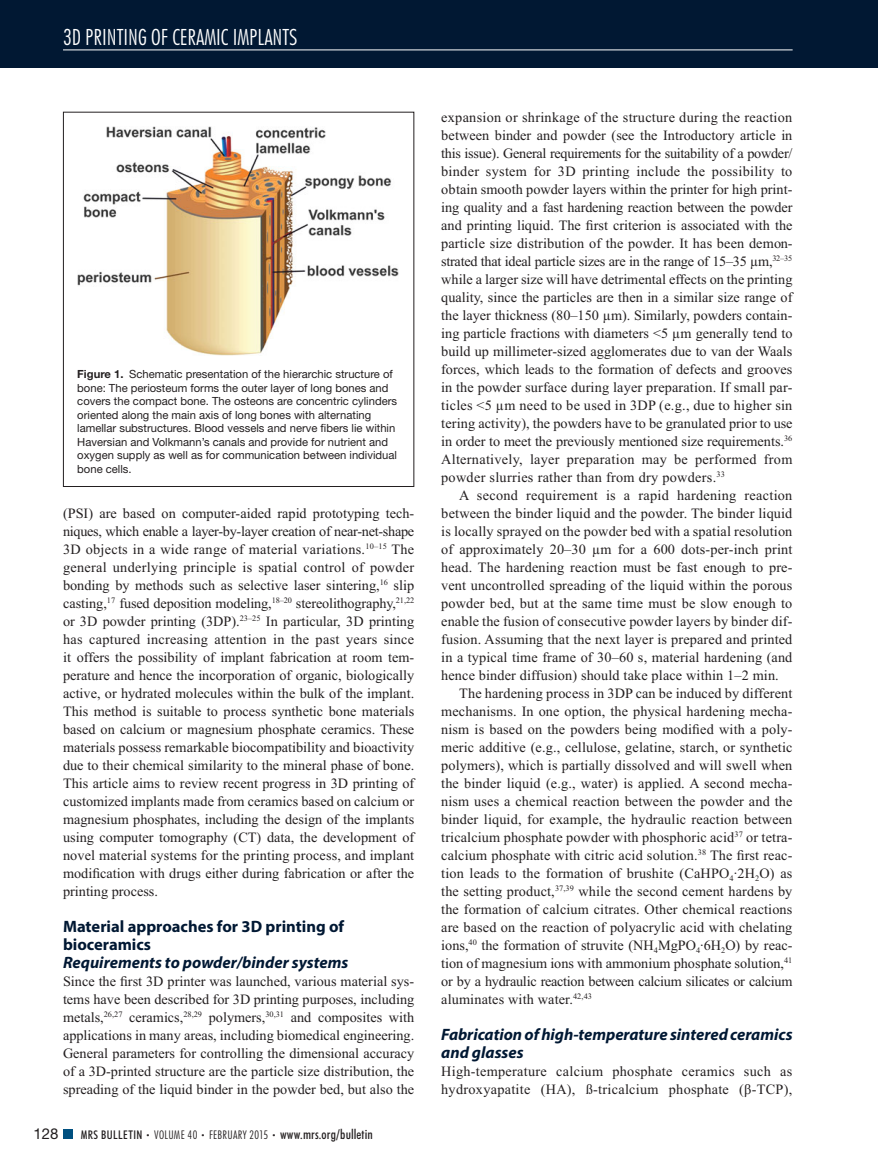
<style>
.page{position:relative;width:878px;height:1175px;background:#fff}
.page>*{position:absolute;margin:0;border:0;box-sizing:border-box;transform-origin:0 0}
.t1{font:300 condensed 22.5px "Futura BT";color:#fff}
.t2{font:italic 700 16.5px/18px "Myriad Pro";letter-spacing:-.005em;color:#011833}
.t3{font:700 16.5px/18px "Myriad Pro";color:#011833}
.t4{font:15px "Helvetica Neue LT Std";color:#231f20}
.t5{font:14.25px/18px "Times New Roman";letter-spacing:.01em;color:#231f20;text-align:justify}
.t6{font:14.25px "Times New Roman";letter-spacing:-.02em;color:#231f20}
.t7{font:300 condensed 12px "Futura BT";letter-spacing:.02em;color:#231f20}
.t8{font:11.25px/13.5px "Helvetica Neue LT Std";color:#231f20}
.s1{font-weight:700}
.s2{font-weight:500}
.s3{font-size:7.5px}
.s4{font-weight:500;font-size:13.5px}
</style>
<div class="page">
<div style="left:0;top:0;width:878px;height:68px;background:#011833"></div>
<hr style="left:63px;top:50px;width:729px;height:1px;background:#fff">
<div style="left:63px;top:1130px;width:9px;height:8px;background:#005080"></div>
<img style="left:77px;top:126px;width:321px;height:230px">
<div style="left:63px;top:112px;width:351px;height:375px;border:1px solid #231f20"></div>
<h1 class="t1" style="left:63px;top:29px;width:236px">3D PRINTING OF CERAMIC IMPLANTS</h1>
<p class="t8" style="left:77px;top:368px;width:321px"><span class="s1">Figure 1.</span> Schematic presentation of the hierarchic structure of bone: The periosteum forms the outer layer of long bones and covers the compact bone. The osteons are concentric cylinders oriented along the main axis of long bones with alternating lamellar substructures. Blood vessels and nerve fibers lie within Haversian and Volkmann’s canals and provide for nutrient and oxygen supply as well as for communication between individual bone cells.</p>
<p class="t5" style="left:63px;top:505px;width:353px">(PSI) are based on computer-aided rapid prototyping tech&shy;niques, which enable a layer-by-layer creation of near-net-shape 3D objects in a wide range of material variations. <sup>10</sup> <sup>–</sup> <sup>15</sup> The general underlying principle is spatial control of powder bonding by methods such as selective laser sintering, <sup>16</sup> slip casting, <sup>17</sup> fused deposition modeling, <sup>18</sup> <sup>–</sup> <sup>20</sup> stereolithography, <sup>21</sup> <sup>,</sup> <sup>22 </sup>or 3D powder printing (3DP). <sup>23</sup> <sup>–</sup> <sup>25</sup> In particular, 3D printing has captured increasing attention in the past years since it offers the possibility of implant fabrication at room tem&shy;perature and hence the incorporation of organic, biologically active, or hydrated molecules within the bulk of the implant.<br>This method is suitable to process synthetic bone materials based on calcium or magnesium phosphate ceramics. These materials possess remarkable biocompatibility and bioactivity due to their chemical similarity to the mineral phase of bone.<br>This article aims to review recent progress in 3D printing of customized implants made from ceramics based on calcium or magnesium phosphates, including the design of the implants using computer tomography (CT) data, the development of novel material systems for the printing process, and implant modification with drugs either during fabrication or after the printing process.</p>
<p class="t3" style="left:63px;top:918px;width:282px">Material approaches for 3D printing of bioceramics</p>
<p class="t2" style="left:63px;top:954px;width:287px">Requirements to powder/binder systems</p>
<p class="t5" style="left:63px;top:973px;width:353px">Since the first 3D printer was launched, various material sys&shy;tems have been described for 3D printing purposes, including metals, <sup>26</sup> <sup>,</sup> <sup>27</sup> ceramics, <sup>28</sup> <sup>,</sup> <sup>29</sup> polymers, <sup>30</sup> <sup>,</sup> <sup>31</sup> and composites with applications in many areas, including biomedical engineering.<br>General parameters for controlling the dimensional accuracy of a 3D-printed structure are the particle size distribution, the spreading of the liquid binder in the powder bed, but also the</p>
<p class="t4" style="left:34px;top:1128px;width:27px">128</p>
<p class="t7" style="left:81px;top:1130px;width:294px"><span class="s2">MRS BULLETIN</span> <span class="s3">•</span> VOLUME 40 <span class="s3">•</span> FEBRUARY 2015 <span class="s3">•</span> <span class="s4">www.mrs.org/bulletin</span></p>
<p class="t5" style="left:441px;top:109px;width:353px">expansion or shrinkage of the structure during the reaction between binder and powder (see the Introductory article in this issue). General requirements for the suitability of a powder/ binder system for 3D printing include the possibility to obtain smooth powder layers within the printer for high print&shy;ing quality and a fast hardening reaction between the powder and printing liquid. The first criterion is associated with the particle size distribution of the powder. It has been demon&shy;strated that ideal particle sizes are in the range of 15–35 µm, <sup>32</sup> <sup>–</sup> <sup>35 </sup>while a larger size will have detrimental effects on the printing quality, since the particles are then in a similar size range of the layer thickness (80–150 µm). Similarly, powders contain&shy;ing particle fractions with diameters &lt;5 µm generally tend to build up millimeter-sized agglomerates due to van der Waals forces, which leads to the formation of defects and grooves in the powder surface during layer preparation. If small par&shy;ticles &lt;5 µm need to be used in 3DP (e.g., due to higher sin tering activity), the powders have to be granulated prior to use in order to meet the previously mentioned size requirements. <sup>36<br></sup>Alternatively, layer preparation may be performed from powder slurries rather than from dry powders. <sup>33</sup></p>
<p class="t5" style="left:459px;top:487px;width:335px">A second requirement is a rapid hardening reaction</p>
<p class="t5" style="left:441px;top:505px;width:353px">between the binder liquid and the powder. The binder liquid</p>
<p class="t5" style="left:441px;top:523px;width:353px">is locally sprayed on the powder bed with a spatial resolution</p>
<p class="t5" style="left:441px;top:541px;width:353px">of approximately 20–30 µm for a 600 dots-per-inch print</p>
<p class="t5" style="left:441px;top:559px;width:353px">head. The hardening reaction must be fast enough to pre-</p>
<p class="t5" style="left:441px;top:577px;width:353px">vent uncontrolled spreading of the liquid within the porous</p>
<p class="t5" style="left:441px;top:595px;width:352px">powder bed, but at the same time must be slow enough to</p>
<p class="t5" style="left:441px;top:613px;width:352px">enable the fusion of consecutive powder layers by binder dif-</p>
<p class="t5" style="left:441px;top:631px;width:353px">fusion. Assuming that the next layer is prepared and printed</p>
<p class="t5" style="left:441px;top:649px;width:353px">in a typical time frame of 30–60 s, material hardening (and</p>
<p class="t5" style="left:441px;top:667px;width:339px">hence binder diffusion) should take place within 1–2 min.</p>
<p class="t5" style="left:459px;top:685px;width:334px">The hardening process in 3DP can be induced by different</p>
<p class="t5" style="left:441px;top:703px;width:353px">mechanisms. In one option, the physical hardening mecha-</p>
<p class="t5" style="left:441px;top:721px;width:353px">nism is based on the powders being modified with a poly-</p>
<p class="t5" style="left:441px;top:739px;width:353px">meric additive (e.g., cellulose, gelatine, starch, or synthetic</p>
<p class="t5" style="left:441px;top:757px;width:353px">polymers), which is partially dissolved and will swell when</p>
<p class="t5" style="left:441px;top:775px;width:353px">the binder liquid (e.g., water) is applied. A second mecha-</p>
<p class="t5" style="left:441px;top:793px;width:352px">nism uses a chemical reaction between the powder and the</p>
<p class="t5" style="left:441px;top:811px;width:353px">binder liquid, for example, the hydraulic reaction between</p>
<p class="t5" style="left:441px;top:829px;width:353px">tricalcium phosphate powder with phosphoric acid <sup>37</sup> or tetra-</p>
<p class="t5" style="left:441px;top:847px;width:352px">calcium phosphate with citric acid solution. <sup>38</sup> The first reac-</p>
<p class="t5" style="left:441px;top:865px;width:353px">tion leads to the formation of brushite (CaHPO <sub>4</sub> ·2H <sub>2</sub> O) as</p>
<p class="t5" style="left:441px;top:883px;width:353px">the setting product, <sup>37</sup> <sup>,</sup> <sup>39</sup> while the second cement hardens by</p>
<p class="t5" style="left:441px;top:901px;width:353px">the formation of calcium citrates. Other chemical reactions</p>
<p class="t5" style="left:441px;top:919px;width:353px">are based on the reaction of polyacrylic acid with chelating</p>
<p class="t5" style="left:441px;top:937px;width:352px">ions, <sup>40</sup> the formation of struvite (NH <sub>4</sub> MgPO <sub>4</sub> ·6H <sub>2</sub> O) by reac-</p>
<p class="t5" style="left:441px;top:955px;width:352px">tion of magnesium ions with ammonium phosphate solution, <sup>41</sup></p>
<p class="t6" style="left:441px;top:976px;width:353px">or by a hydraulic reaction between calcium silicates or calcium</p>
<p class="t5" style="left:441px;top:991px;width:152px">aluminates with water. <sup>42</sup> <sup>,</sup> <sup>43</sup></p>
<p class="t2" style="left:441px;top:1026px;width:353px">Fabrication of high-temperature sintered ceramics and glasses</p>
<p class="t5" style="left:441px;top:1063px;width:353px">High-temperature calcium phosphate ceramics such as hydroxyapatite (HA), ß-tricalcium phosphate ( β -TCP),</p>
</div>
